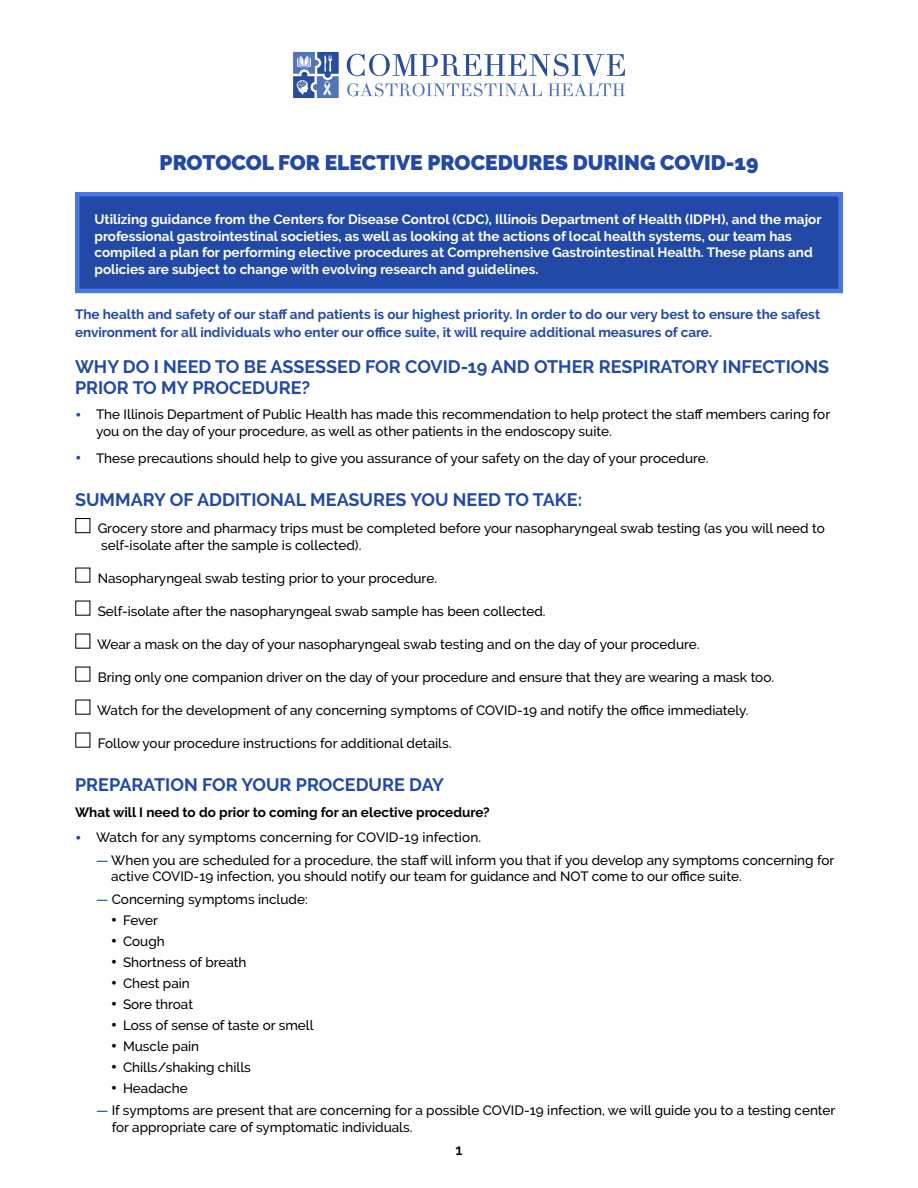
<style>
.page{position:relative;width:918px;height:1188px;background:#fff}
.page>*{position:absolute;margin:0;border:0;box-sizing:border-box;transform-origin:0 0}
.t1{font:900 21px "Raleway";color:#2249a5}
._3{font:700 18px/21px "Raleway";color:#2249a5}
.t2{font:600 15px "Raleway";color:#000}
.t3{font:500 13.5px/16.5px "Raleway";color:#000}
.t4{font:700 13.5px/16.5px "Raleway";color:#fff}
.t5{font:700 13.5px/18px "Raleway";color:#2249a5}
.t6{font:700 13.5px "Raleway";color:#000}
.s1{font-weight:700;font-size:18px;color:#2249a5}
.s2{color:#2249a5}
.s3{font-weight:700;font-size:18px}
</style>
<div class="page">
<svg style="left:347px;top:54px;width:278px;height:22px"></svg>
<svg style="left:347px;top:83px;width:195px;height:13px"></svg>
<svg style="left:548px;top:83px;width:77px;height:13px"></svg>
<svg style="left:293px;top:52px;width:46px;height:46px;background:#6f89c1"></svg>
<div style="left:75px;top:518px;width:15px;height:15px;border:1px solid #000"></div>
<div style="left:77px;top:194px;width:764px;height:97px;background:#2249a5"></div>
<div style="left:75px;top:192px;width:768px;height:101px;border:4px solid #4879e2"></div>
<p class="t1" style="left:160px;top:150px;width:600px">PROTOCOL FOR ELECTIVE PROCEDURES DURING COVID-19</p>
<p class="t4" style="left:94px;top:211px;width:729px">Utilizing guidance from the Centers for Disease Control (CDC), Illinois Department of Health (IDPH), and the major professional gastrointestinal societies, as well as looking at the actions of local health systems, our team has compiled a plan for performing elective procedures at Comprehensive Gastrointestinal Health. These plans and policies are subject to change with evolving research and guidelines.</p>
<p class="t5" style="left:75px;top:305px;width:747px">The health and safety of our staff and patients is our highest priority. In order to do our very best to ensure the safest environment for all individuals who enter our office suite, it will require additional measures of care.</p>
<p class="_3" style="left:75px;top:356px;width:756px">WHY DO I NEED TO BE ASSESSED FOR COVID-19 AND OTHER RESPIRATORY INFECTIONS<br>PRIOR TO MY PROCEDURE?</p>
<p class="t3" style="left:96px;top:406px;width:736px;text-indent:-21px"><span class="s1">•</span> The Illinois Department of Public Health has made this recommendation to help protect the staff members caring for you on the day of your procedure, as well as other patients in the endoscopy suite.</p>
<p class="t3" style="left:75px;top:450px;width:635px"><span class="s1">•</span> These precautions should help to give you assurance of your safety on the day of your procedure.</p>
<p class="_3" style="left:75px;top:489px;width:509px">SUMMARY OF ADDITIONAL MEASURES YOU NEED TO TAKE:</p>
<p class="t3" style="left:98px;top:520px;width:729px">Grocery store and pharmacy trips must be completed before your nasopharyngeal swab testing (as you will need to self-isolate after the sample is collected).</p>
<p class="t3" style="left:98px;top:570px;width:341px">Nasopharyngeal swab testing prior to your procedure.</p>
<p class="t3" style="left:98px;top:603px;width:449px">Self-isolate after the nasopharyngeal swab sample has been collected.</p>
<p class="t3" style="left:97px;top:636px;width:604px">Wear a mask on the day of your nasopharyngeal swab testing and on the day of your procedure.</p>
<p class="t3" style="left:98px;top:669px;width:678px">Bring only one companion driver on the day of your procedure and ensure that they are wearing a mask too.</p>
<p class="t3" style="left:97px;top:702px;width:653px">Watch for the development of any concerning symptoms of COVID-19 and notify the office immediately.</p>
<p class="t3" style="left:98px;top:735px;width:355px">Follow your procedure instructions for additional details.</p>
<p class="_3" style="left:75px;top:774px;width:371px">PREPARATION FOR YOUR PROCEDURE DAY</p>
<p class="t6" style="left:75px;top:804px;width:416px">What will I need to do prior to coming for an elective procedure?</p>
<p class="t3" style="left:75px;top:829px;width:408px"><span class="s1">•</span> Watch for any symptoms concerning for COVID-19 infection.</p>
<p class="t3" style="left:111px;top:852px;width:725px;text-indent:-15px"><span class="s2">—</span> When you are scheduled for a procedure, the staff will inform you that if you develop any symptoms concerning for active COVID-19 infection, you should notify our team for guidance and NOT come to our office suite.</p>
<p class="t3" style="left:96px;top:891px;width:213px"><span class="s2">—</span> Concerning symptoms include:</p>
<p class="t3" style="left:111px;top:912px;width:49px"><span class="s3">•</span> Fever</p>
<p class="t3" style="left:111px;top:933px;width:55px"><span class="s3">•</span> Cough</p>
<p class="t3" style="left:111px;top:954px;width:137px"><span class="s3">•</span> Shortness of breath</p>
<p class="t3" style="left:111px;top:975px;width:80px"><span class="s3">•</span> Chest pain</p>
<p class="t3" style="left:111px;top:996px;width:84px"><span class="s3">•</span> Sore throat</p>
<p class="t3" style="left:111px;top:1017px;width:204px"><span class="s3">•</span> Loss of sense of taste or smell</p>
<p class="t3" style="left:111px;top:1038px;width:90px"><span class="s3">•</span> Muscle pain</p>
<p class="t3" style="left:111px;top:1059px;width:141px"><span class="s3">•</span> Chills/shaking chills</p>
<p class="t3" style="left:111px;top:1080px;width:78px"><span class="s3">•</span> Headache</p>
<p class="t3" style="left:112px;top:1102px;width:725px;text-indent:-16px"><span class="s2">—</span> If symptoms are present that are concerning for a possible COVID-19 infection, we will guide you to a testing center for appropriate care of symptomatic individuals.</p>
<p class="t2" style="left:455px;top:1141px;width:9px">1</p>
</div>
